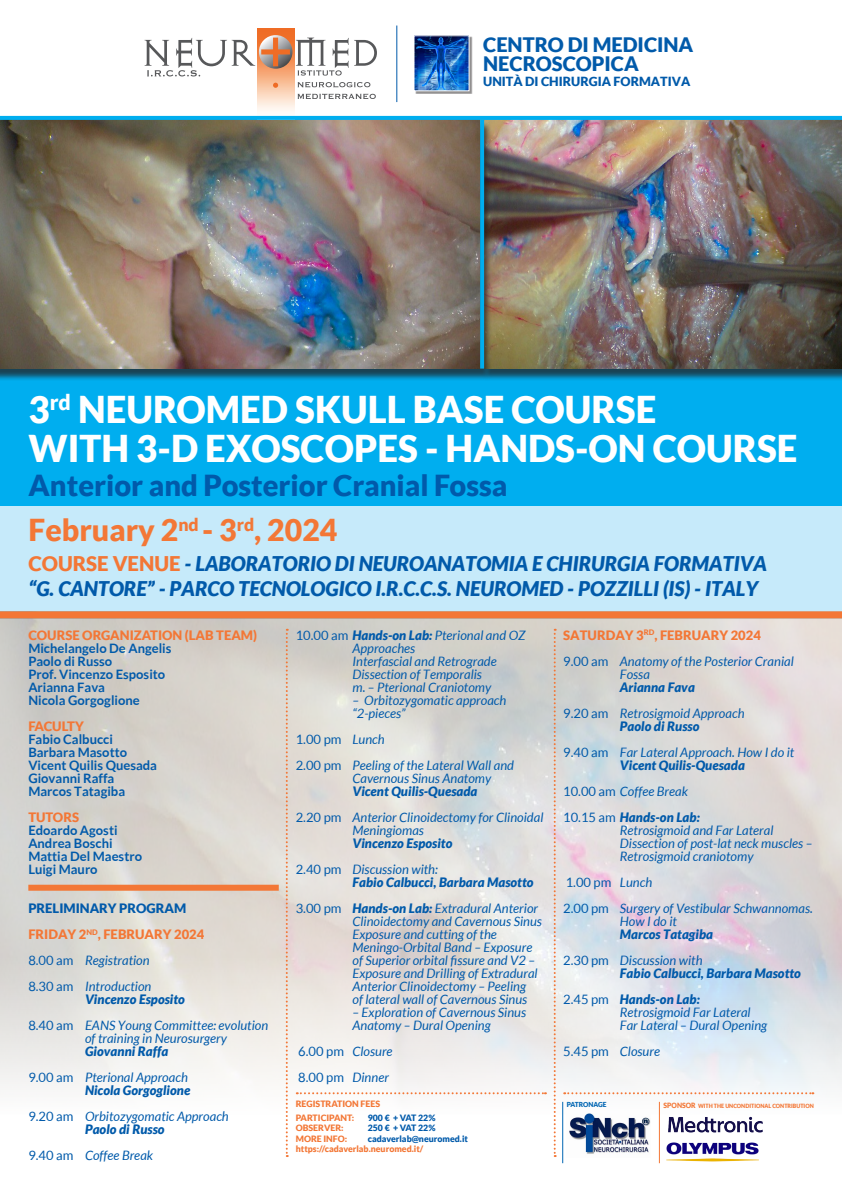
<style>
.page{position:relative;width:842px;height:1191px;background:#fff}
.page>*{position:absolute;margin:0;border:0;box-sizing:border-box;transform-origin:0 0}
.t1{font:900 37px "Lato";color:#fff}
.t2{font:900 30.3px "Lato";color:#f37736}
.t3{font:900 29px "Lato";color:#015aaa}
.t4{font:italic 900 20.3px/24.3px "Lato";color:#015aaa}
.t5{font:900 20px/18.9px "Lato";color:#015aaa}
.t6{font:italic 13px/13px "Lato";color:#015aaa}
.t7{font:italic 900 13px "Lato";color:#015aaa}
.t8{font:700 13px "Lato";color:#015aaa}
.t9{font:900 13px "Lato";color:#f37736}
.t10{font:13px "Lato";color:#015aaa}
.t11{font:900 13px "Lato";color:#015aaa}
.t12{font:900 12.6px "Lato";color:#015aaa}
.t13{font:900 8.8px "Lato";color:#f37736}
.t14{font:900 8.8px "Lato";color:#015aaa}
.t15{font:900 6.9px "Lato";letter-spacing:-.015em;color:#0166b3;scale:.96 1}
.t16{font:900 5.8px "Lato";color:#f37736;scale:.93 1}
.s1{font-style:normal;color:#f37736}
.s2{font-style:normal}
.s3{font-weight:400;font-style:normal}
.s4{font-style:italic}
.s5{font-weight:900}
.s6{font-size:7.3px}
</style>
<div class="page">
<div style="left:0;top:369px;width:842px;height:137px;background:#00aeef"></div>
<div style="left:481px;top:121px;width:361px;height:260px;background:#231f20;opacity:.75"></div>
<img style="left:0;top:120px;width:842px;height:249px">
<div style="left:0;top:121px;width:492px;height:260px;background:#231f20;opacity:.75"></div>
<div style="left:0;top:506px;width:842px;height:112px;background:#c6eafa"></div>
<img style="left:0;top:618px;width:842px;height:546px">
<div style="left:0;top:611px;width:842px;height:7px;background:#f37736"></div>
<div style="left:28px;top:884px;width:251px;height:6px;background:#f37736"></div>
<img style="left:567px;top:1113px;width:83px;height:44px">
<svg style="left:298px;top:82px;width:72px;height:5px"></svg>
<svg style="left:298px;top:94px;width:78px;height:5px"></svg>
<img style="left:257px;top:28px;width:38px;height:88px">
<svg style="left:273px;top:83px;width:5px;height:5px"></svg>
<svg style="left:144px;top:35px;width:233px;height:41px"></svg>
<div style="left:415px;top:37px;width:57px;height:57px;background:#231f20;opacity:.5"></div>
<img style="left:416px;top:38px;width:51px;height:51px">
<hr style="left:396px;top:26px;width:1px;height:76px;background:#015aaa">
<svg style="left:286px;top:629px;width:2px;height:528px"></svg>
<svg style="left:554px;top:629px;width:2px;height:528px"></svg>
<img style="left:664px;top:1113px;width:101px;height:23px">
<img style="left:664px;top:1140px;width:102px;height:23px">
<svg style="left:564px;top:1092px;width:249px;height:2px"></svg>
<svg style="left:297px;top:1092px;width:249px;height:2px"></svg>
<svg style="left:480px;top:120px;width:4px;height:249px"></svg>
<svg style="left:0;top:116px;width:842px;height:4px;background:#03aceb"></svg>
<hr style="left:659px;top:1101px;width:1px;height:62px;background:#f37736">
<hr style="left:562px;top:1101px;width:1px;height:62px;background:#0166b3">
<p class="t5" style="left:483px;top:35px;width:212px">CENTRO DI MEDICINA<br>NECROSCOPICA</p>
<p class="t12" style="left:483px;top:74px;width:209px">UNITÀ DI CHIRURGIA FORMATIVA</p>
<p class="t1" style="left:29px;top:387px;width:629px">3<sup>rd</sup> NEUROMED SKULL BASE COURSE</p>
<p class="t1" style="left:29px;top:426px;width:770px">WITH 3-D EXOSCOPES - HANDS-ON COURSE</p>
<p class="t3" style="left:29px;top:468px;width:480px">Anterior and Posterior Cranial Fossa</p>
<p class="t2" style="left:29px;top:512px;width:310px">February 2<sup>nd</sup> - 3<sup>rd</sup>, 2024</p>
<p class="t4" style="left:29px;top:552px;width:740px"><span class="s1">COURSE VENUE</span> - LABORATORIO DI NEUROANATOMIA E CHIRURGIA FORMATIVA “G. CANTORE” - PARCO TECNOLOGICO I.R.C.C.S. NEUROMED - POZZILLI (IS) - ITALY</p>
<p class="t9" style="left:28px;top:627px;width:230px">COURSE ORGANIZATION (LAB TEAM)</p>
<p class="t8" style="left:28px;top:640px;width:145px">Michelangelo De Angelis</p>
<p class="t8" style="left:28px;top:653px;width:85px">Paolo di Russo</p>
<p class="t8" style="left:28px;top:666px;width:138px">Prof. Vincenzo Esposito</p>
<p class="t8" style="left:28px;top:679px;width:78px">Arianna Fava</p>
<p class="t8" style="left:28px;top:692px;width:113px">Nicola Gorgoglione</p>
<p class="t9" style="left:28px;top:718px;width:57px">FACULTY</p>
<p class="t8" style="left:28px;top:731px;width:86px">Fabio Calbucci</p>
<p class="t8" style="left:28px;top:744px;width:100px">Barbara Masotto</p>
<p class="t8" style="left:28px;top:757px;width:130px">Vicent Quilis Quesada</p>
<p class="t8" style="left:28px;top:770px;width:88px">Giovanni Raffa</p>
<p class="t8" style="left:28px;top:783px;width:98px">Marcos Tatagiba</p>
<p class="t9" style="left:28px;top:809px;width:52px">TUTORS</p>
<p class="t8" style="left:28px;top:822px;width:91px">Edoardo Agosti</p>
<p class="t8" style="left:28px;top:835px;width:86px">Andrea Boschi</p>
<p class="t8" style="left:28px;top:848px;width:115px">Mattia Del Maestro</p>
<p class="t8" style="left:28px;top:861px;width:71px">Luigi Mauro</p>
<p class="t11" style="left:28px;top:900px;width:159px">PRELIMINARY PROGRAM</p>
<p class="t9" style="left:28px;top:926px;width:177px">FRIDAY 2<sup>ND</sup>, FEBRUARY 2024</p>
<p class="t6" style="left:28px;top:954px;width:123px"><span class="s2">8.00 am</span> Registration</p>
<p class="t6" style="left:28px;top:980px;width:125px"><span class="s2">8.30 am</span> Introduction</p>
<p class="t7" style="left:85px;top:991px;width:101px">Vincenzo Esposito</p>
<p class="t6" style="left:85px;top:1019px;width:185px;text-indent:-57px"><span class="s2">8.40 am</span> EANS Young Committee: evolution of training in Neurosurgery</p>
<p class="t7" style="left:85px;top:1043px;width:85px">Giovanni Raffa</p>
<p class="t6" style="left:28px;top:1071px;width:161px"><span class="s2">9.00 am</span> Pterional Approach</p>
<p class="t7" style="left:85px;top:1082px;width:107px">Nicola Gorgoglione</p>
<p class="t6" style="left:28px;top:1110px;width:202px"><span class="s2">9.20 am</span> Orbitozygomatic Approach</p>
<p class="t7" style="left:85px;top:1121px;width:81px">Paolo di Russo</p>
<p class="t6" style="left:28px;top:1149px;width:126px"><span class="s2">9.40 am</span> Coffee Break</p>
<p class="t9" style="left:563px;top:627px;width:199px">SATURDAY 3<sup>RD</sup>, FEBRUARY 2024</p>
<p class="t6" style="left:620px;top:655px;width:175px;text-indent:-57px"><span class="s2">9.00 am</span> Anatomy of the Posterior Cranial<br>Fossa</p>
<p class="t7" style="left:620px;top:679px;width:77px">Arianna Fava</p>
<p class="t6" style="left:563px;top:707px;width:183px"><span class="s2">9.20 am</span> Retrosigmoid Approach</p>
<p class="t7" style="left:620px;top:718px;width:81px">Paolo di Russo</p>
<p class="t6" style="left:563px;top:746px;width:233px"><span class="s2">9.40 am</span> Far Lateral Approach. How I do it</p>
<p class="t7" style="left:620px;top:757px;width:127px">Vicent Quilis-Quesada</p>
<p class="t6" style="left:563px;top:785px;width:126px"><span class="s2">10.00 am</span> Coffee Break</p>
<p class="t7" style="left:563px;top:809px;width:138px"><span class="s3">10.15 am</span> Hands-on Lab:</p>
<p class="t6" style="left:620px;top:824px;width:194px">Retrosigmoid and Far Lateral<br>Dissection of post-lat neck muscles –<br>Retrosigmoid craniotomy</p>
<p class="t10" style="left:566px;top:875px;width:88px">1.00 pm <span class="s4">Lunch</span></p>
<p class="t6" style="left:620px;top:902px;width:194px;text-indent:-57px"><span class="s2">2.00 pm</span> Surgery of Vestibular Schwannomas.<br>How I do it</p>
<p class="t7" style="left:620px;top:926px;width:95px">Marcos Tatagiba</p>
<p class="t6" style="left:563px;top:954px;width:141px"><span class="s2">2.30 pm</span> Discussion with</p>
<p class="t7" style="left:620px;top:965px;width:183px">Fabio Calbucci, Barbara Masotto</p>
<p class="t7" style="left:563px;top:991px;width:138px"><span class="s3">2.45 pm</span> Hands-on Lab:</p>
<p class="t6" style="left:620px;top:1006px;width:132px">Retrosigmoid Far Lateral</p>
<p class="t6" style="left:620px;top:1019px;width:149px">Far Lateral – Dural Opening</p>
<p class="t6" style="left:563px;top:1045px;width:98px"><span class="s2">5.45 pm</span> Closure</p>
<p class="t6" style="left:352px;top:629px;width:175px;text-indent:-57px"><span class="s2">10.00 am</span> <span class="s5">Hands-on Lab:</span> Pterional and OZ<br>Approaches</p>
<p class="t6" style="left:352px;top:655px;width:146px">Interfascial and Retrograde<br>Dissection of Temporalis m. – Pterional Craniotomy</p>
<p class="t6" style="left:352px;top:694px;width:156px">– Orbitozygomatic approach “2-pieces”</p>
<p class="t10" style="left:296px;top:732px;width:91px">1.00 pm <span class="s4">Lunch</span></p>
<p class="t6" style="left:352px;top:759px;width:163px;text-indent:-57px"><span class="s2">2.00 pm</span> Peeling of the Lateral Wall and<br>Cavernous Sinus Anatomy</p>
<p class="t7" style="left:352px;top:783px;width:127px">Vicent Quilis-Quesada</p>
<p class="t6" style="left:352px;top:811px;width:192px;text-indent:-57px"><span class="s2">2.20 pm</span> Anterior Clinoidectomy for Clinoidal<br>Meningiomas</p>
<p class="t7" style="left:352px;top:835px;width:101px">Vincenzo Esposito</p>
<p class="t6" style="left:296px;top:863px;width:144px"><span class="s2">2.40 pm</span> Discussion with:</p>
<p class="t7" style="left:352px;top:874px;width:183px">Fabio Calbucci, Barbara Masotto</p>
<p class="t6" style="left:296px;top:902px;width:248px;text-align:right"><span class="s2">3.00 pm</span> <span class="s5">Hands-on Lab:</span> Extradural Anterior<br>Clinoidectomy and Cavernous Sinus</p>
<p class="t6" style="left:352px;top:928px;width:187px">Exposure and cutting of the Meningo-Orbital Band – Exposure of Superior orbital fissure and V2 – Exposure and Drilling of Extradural Anterior Clinoidectomy – Peeling of lateral wall of Cavernous Sinus</p>
<p class="t6" style="left:352px;top:1006px;width:175px">– Exploration of Cavernous Sinus<br>Anatomy – Dural Opening</p>
<p class="t6" style="left:298px;top:1045px;width:96px"><span class="s2">6.00 pm</span> Closure</p>
<p class="t10" style="left:298px;top:1070px;width:92px">8.00 pm <span class="s4">Dinner</span></p>
<p class="t13" style="left:296px;top:1098px;width:86px">REGISTRATION FEES</p>
<p class="t15" style="left:567px;top:1100px;width:43px">PATRONAGE</p>
<p class="t16" style="left:664px;top:1102px;width:163px"><span class="s6">SPONSOR</span> WITH THE UNCONDITIONAL CONTRIBUTION</p>
<p class="t13" style="left:296px;top:1112px;width:60px">PARTICIPANT:</p>
<p class="t14" style="left:368px;top:1112px;width:69px">900 € + VAT 22%</p>
<p class="t13" style="left:296px;top:1122px;width:49px">OBSERVER:</p>
<p class="t14" style="left:368px;top:1122px;width:69px">250 € + VAT 22%</p>
<p class="t13" style="left:296px;top:1133px;width:53px">MORE INFO:</p>
<p class="t14" style="left:368px;top:1133px;width:102px">cadaverlab@neuromed.it</p>
<p class="t13" style="left:296px;top:1143px;width:129px">https://cadaverlab.neuromed.it/</p>
</div>
